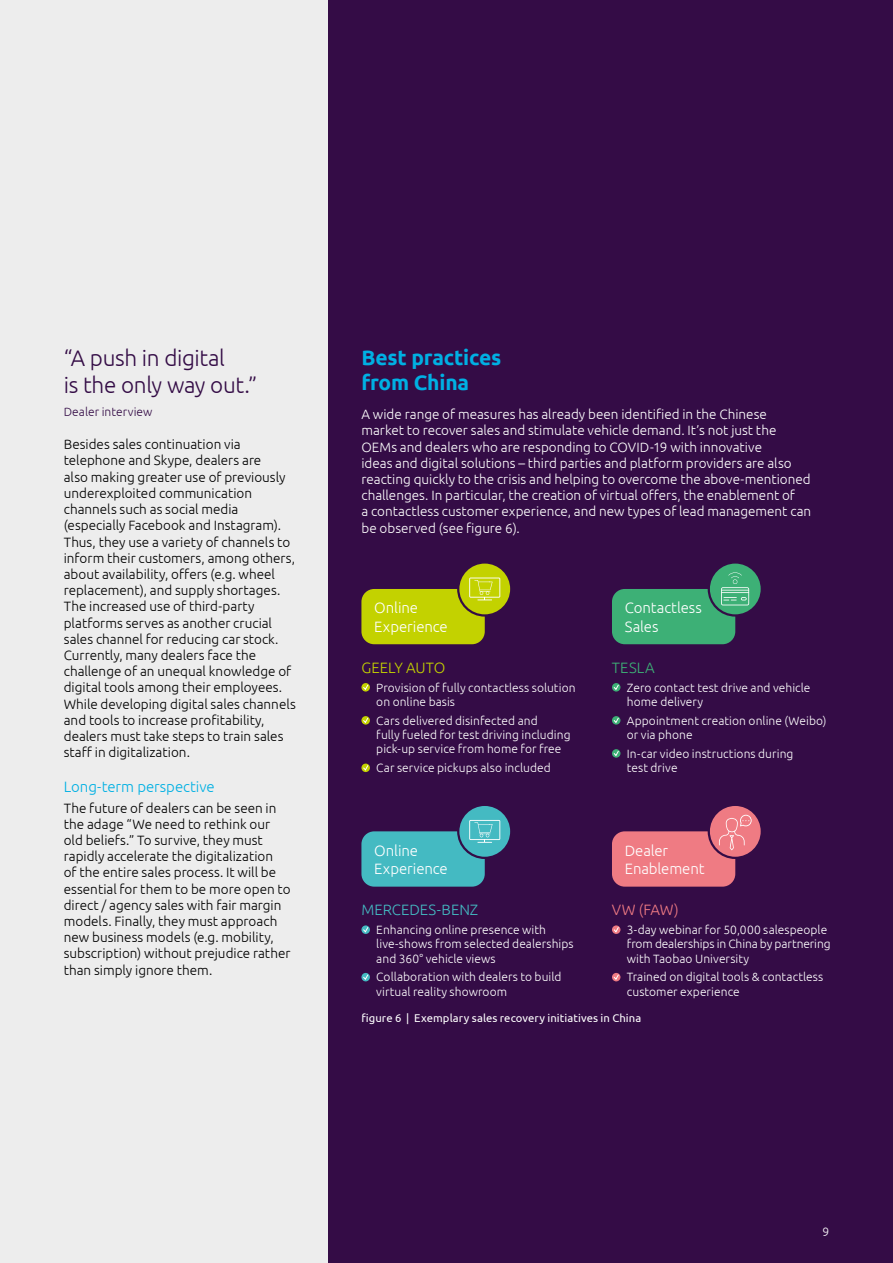
<style>
.page{position:relative;width:893px;height:1263px;background:#ededed}
.page>*{position:absolute;margin:0;border:0;box-sizing:border-box;transform-origin:0 0}
.t1{font:300 22.5px/27px "Ubuntu";letter-spacing:-.015em;color:#340c46}
.t2{font:700 21px/25.2px "Ubuntu";letter-spacing:-.01em;color:#00b0e3}
.t3{font:300 15px/18px "Ubuntu";letter-spacing:-.005em;color:#fff}
.t4{font:300 15px "Ubuntu";letter-spacing:-.005em;color:#00b0e3}
.t5{font:300 15px "Ubuntu";color:#44bac2}
.t6{font:300 15px "Ubuntu";color:#c3d200}
.t7{font:300 15px "Ubuntu";color:#ef7b83}
.t8{font:300 15px "Ubuntu";letter-spacing:.015em;color:#3db076}
.t9{font:300 13.5px/16.2px "Ubuntu";color:#000}
.t10{font:300 13.5px/16.2px "Ubuntu";color:#fff}
.t11{font:300 12px/14.4px "Ubuntu";letter-spacing:.005em;color:#fff}
.t12{font:300 12px "Ubuntu";letter-spacing:.005em;color:#340c46}
.t13{font:11.25px "Ubuntu";letter-spacing:.01em;color:#fff}
</style>
<div class="page">
<div style="left:329px;top:0;width:564px;height:1263px;background:#340c46"></div>
<svg style="left:361px;top:683px;width:9px;height:8px"></svg>
<svg style="left:363px;top:684px;width:6px;height:6px"></svg>
<svg style="left:361px;top:716px;width:9px;height:9px"></svg>
<svg style="left:363px;top:717px;width:6px;height:6px"></svg>
<svg style="left:361px;top:763px;width:9px;height:9px"></svg>
<svg style="left:363px;top:764px;width:6px;height:7px"></svg>
<div style="left:361px;top:589px;width:124px;height:55px;background:#c3d200;border-radius:13px"></div>
<svg style="left:458px;top:562px;width:53px;height:53px"></svg>
<div style="left:457px;top:561px;width:55px;height:56px;border:2px solid #340c46;border-radius:50%"></div>
<svg style="left:469px;top:577px;width:31px;height:23px"></svg>
<svg style="left:612px;top:683px;width:8px;height:8px"></svg>
<svg style="left:613px;top:684px;width:6px;height:6px"></svg>
<svg style="left:612px;top:716px;width:8px;height:9px"></svg>
<svg style="left:613px;top:717px;width:6px;height:6px"></svg>
<svg style="left:612px;top:749px;width:8px;height:9px"></svg>
<svg style="left:613px;top:750px;width:6px;height:6px"></svg>
<div style="left:612px;top:589px;width:123px;height:55px;background:#3db076;border-radius:13px"></div>
<svg style="left:709px;top:562px;width:53px;height:53px"></svg>
<div style="left:708px;top:561px;width:55px;height:56px;border:2px solid #340c46;border-radius:50%"></div>
<svg style="left:721px;top:571px;width:28px;height:34px"></svg>
<div style="left:361px;top:831px;width:124px;height:56px;background:#44bac2;border-radius:13px"></div>
<svg style="left:361px;top:925px;width:9px;height:9px"></svg>
<svg style="left:363px;top:926px;width:6px;height:7px"></svg>
<svg style="left:361px;top:973px;width:9px;height:8px"></svg>
<svg style="left:363px;top:974px;width:6px;height:6px"></svg>
<svg style="left:458px;top:805px;width:53px;height:53px"></svg>
<div style="left:457px;top:804px;width:55px;height:55px;border:2px solid #340c46;border-radius:50%"></div>
<svg style="left:469px;top:814px;width:31px;height:34px"></svg>
<div style="left:612px;top:831px;width:123px;height:56px;background:#ef7b83;border-radius:13px"></div>
<svg style="left:612px;top:925px;width:8px;height:9px"></svg>
<svg style="left:613px;top:926px;width:6px;height:7px"></svg>
<svg style="left:612px;top:973px;width:8px;height:8px"></svg>
<svg style="left:613px;top:974px;width:6px;height:6px"></svg>
<svg style="left:709px;top:805px;width:53px;height:53px"></svg>
<div style="left:708px;top:804px;width:55px;height:55px;border:2px solid #340c46;border-radius:50%"></div>
<svg style="left:719px;top:814px;width:33px;height:36px"></svg>
<h1 class="t1" style="left:64px;top:344px;width:195px">“A push in digital<br>is the only way out.”</h1>
<p class="t12" style="left:64px;top:405px;width:90px">Dealer interview</p>
<p class="t9" style="left:64px;top:436px;width:234px">Besides sales continuation via telephone and Skype, dealers are<br>also making greater use of previously underexploited communication channels such as social media (especially Facebook and Instagram).<br>Thus, they use a variety of channels to inform their customers, among others, about availability, offers (e.g. wheel replacement), and supply shortages.<br>The increased use of third-party platforms serves as another crucial sales channel for reducing car stock.<br>Currently, many dealers face the challenge of an unequal knowledge of digital tools among their employees.<br>While developing digital sales channels and tools to increase profitability, dealers must take steps to train sales staff in digitalization.</p>
<p class="t4" style="left:64px;top:778px;width:153px">Long-term perspective</p>
<p class="t9" style="left:64px;top:799px;width:228px">The future of dealers can be seen in the adage “We need to rethink our old beliefs.” To survive, they must rapidly accelerate the digitalization<br>of the entire sales process. It will be essential for them to be more open to direct / agency sales with fair margin models. Finally, they must approach new business models (e.g. mobility, subscription) without prejudice rather than simply ignore them.</p>
<h2 class="t2" style="left:361px;top:345px;width:141px">Best practices from China</h2>
<p class="t10" style="left:361px;top:406px;width:451px">A wide range of measures has already been identified in the Chinese market to recover sales and stimulate vehicle demand. It’s not just the OEMs and dealers who are responding to COVID-19 with innovative<br>ideas and digital solutions – third parties and platform providers are also reacting quickly to the crisis and helping to overcome the above-mentioned challenges. In particular, the creation of virtual offers, the enablement of<br>a contactless customer experience, and new types of lead management can be observed (see figure 6).</p>
<p class="t3" style="left:374px;top:599px;width:75px">Online<br>Experience</p>
<p class="t6" style="left:361px;top:658px;width:85px">GEELY AUTO</p>
<p class="t11" style="left:376px;top:680px;width:201px">Provision of fully contactless solution on online basis</p>
<p class="t11" style="left:376px;top:713px;width:196px">Cars delivered disinfected and<br>fully fueled for test driving including pick-up service from home for free</p>
<p class="t11" style="left:376px;top:760px;width:176px">Car service pickups also included</p>
<p class="t3" style="left:625px;top:599px;width:79px">Contactless<br>Sales</p>
<p class="t8" style="left:612px;top:658px;width:44px">TESLA</p>
<p class="t11" style="left:627px;top:680px;width:185px">Zero contact test drive and vehicle home delivery</p>
<p class="t11" style="left:627px;top:713px;width:201px">Appointment creation online (Weibo) or via phone</p>
<p class="t11" style="left:627px;top:746px;width:168px">In-car video instructions during test drive</p>
<p class="t3" style="left:625px;top:841px;width:81px">Dealer<br>Enablement</p>
<p class="t7" style="left:612px;top:901px;width:68px">VW (FAW)</p>
<p class="t11" style="left:627px;top:922px;width:205px">3-day webinar for 50,000 salespeople from dealerships in China by partnering with Taobao University</p>
<p class="t11" style="left:627px;top:970px;width:198px">Trained on digital tools &amp; contactless customer experience</p>
<p class="t13" style="left:361px;top:1011px;width:281px">figure 6 | Exemplary sales recovery initiatives in China</p>
<p class="t3" style="left:374px;top:841px;width:75px">Online<br>Experience</p>
<p class="t5" style="left:361px;top:901px;width:118px">MERCEDES-BENZ</p>
<p class="t11" style="left:376px;top:922px;width:199px">Enhancing online presence with live-shows from selected dealerships and 360° vehicle views</p>
<p class="t11" style="left:376px;top:970px;width:187px">Collaboration with dealers to build virtual reality showroom</p>
<p class="t11" style="left:822px;top:1224px;width:8px">9</p>
</div>
